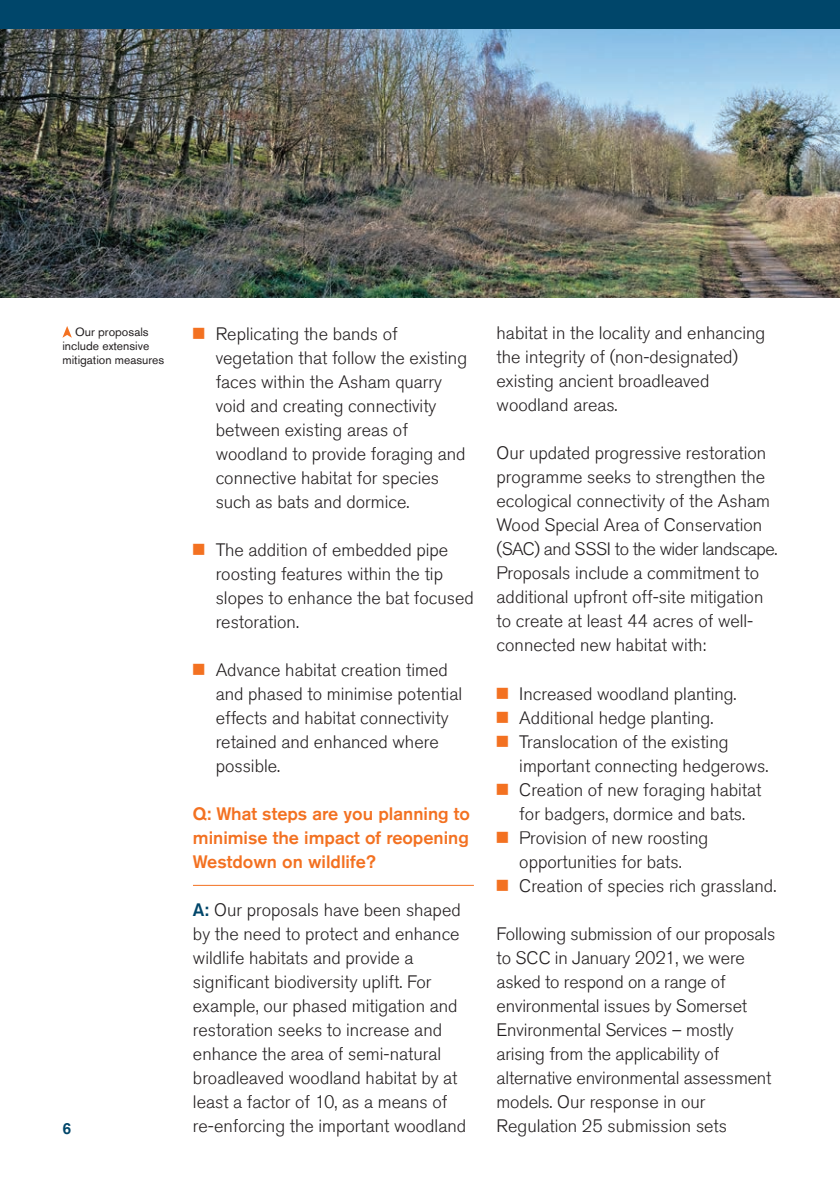
<style>
.page{position:relative;width:840px;height:1191px;background:#fff}
.page>*{position:absolute;margin:0;border:0;box-sizing:border-box;transform-origin:0 0}
.t1{font:300 18px/24px "Akzidenz Grotesk Std";color:#231f20}
.t2{font:500 18px/24px "Akzidenz Grotesk Std";color:#f37121;text-align:justify}
.t3{font:500 16px "Akzidenz Grotesk Std";color:#00466a}
.t4{font:12px/14px "Akzidenz Grotesk Std";color:#231f20}
.s1{font-weight:500;color:#00466a}
</style>
<div class="page">
<img style="left:0;top:28px;width:839px;height:270px">
<hr style="left:193px;top:885px;width:280px;height:1px;background:#f37121">
<div style="left:0;top:0;width:839px;height:28px;background:#00466a"></div>
<svg style="left:62px;top:326px;width:10px;height:12px"></svg>
<p class="t1" style="left:496px;top:321px;width:270px">habitat in the locality and enhancing the integrity of (non-designated) existing ancient broadleaved woodland areas.</p>
<p class="t1" style="left:496px;top:441px;width:282px">Our updated progressive restoration programme seeks to strengthen the ecological connectivity of the Asham Wood Special Area of Conservation (SAC) and SSSI to the wider landscape.<br>Proposals include a commitment to additional upfront off-site mitigation to create at least 44 acres of well&shy;connected new habitat with:</p>
<p class="t1" style="left:496px;top:682px;width:241px"><sup>■</sup> Increased woodland planting.</p>
<p class="t1" style="left:496px;top:706px;width:218px"><sup>■</sup> Additional hedge planting.</p>
<p class="t1" style="left:519px;top:730px;width:250px;text-indent:-23px"><sup>■</sup> Translocation of the existing important connecting hedgerows.</p>
<p class="t1" style="left:496px;top:778px;width:266px;text-align:center"><sup>■</sup> Creation of new foraging habitat for badgers, dormice and bats.</p>
<p class="t1" style="left:496px;top:826px;width:213px;text-align:center"><sup>■</sup> Provision of new roosting opportunities for bats.</p>
<p class="t1" style="left:496px;top:874px;width:281px"><sup>■</sup> Creation of species rich grassland.</p>
<p class="t1" style="left:496px;top:922px;width:280px">Following submission of our proposals to SCC in January 2021, we were asked to respond on a range of environmental issues by Somerset Environmental Services – mostly arising from the applicability of alternative environmental assessment models. Our response in our</p>
<p class="t1" style="left:215px;top:322px;width:253px;text-indent:-23px"><sup>■</sup> Replicating the bands of vegetation that follow the existing faces within the Asham quarry void and creating connectivity between existing areas of woodland to provide foraging and connective habitat for species such as bats and dormice.</p>
<p class="t1" style="left:215px;top:538px;width:259px;text-indent:-23px"><sup>■</sup> The addition of embedded pipe roosting features within the tip slopes to enhance the bat focused restoration.</p>
<p class="t1" style="left:215px;top:658px;width:248px;text-indent:-23px"><sup>■</sup> Advance habitat creation timed and phased to minimise potential effects and habitat connectivity retained and enhanced where possible.</p>
<p class="t2" style="left:193px;top:801px;width:278px">Q: What steps are you planning to minimise the impact of reopening Westdown on wildlife?</p>
<p class="t1" style="left:193px;top:898px;width:274px"><span class="s1">A:</span> Our proposals have been shaped by the need to protect and enhance wildlife habitats and provide a significant biodiversity uplift. For example, our phased mitigation and restoration seeks to increase and enhance the area of semi-natural broadleaved woodland habitat by at least a factor of 10, as a means of re-enforcing the important woodland</p>
<p class="t4" style="left:62px;top:325px;width:103px;text-indent:13px">Our proposals include extensive mitigation measures</p>
<p class="t3" style="left:62px;top:1118px;width:10px">6</p>
<p class="t1" style="left:496px;top:1113px;width:232px">Regulation 25 submission sets</p>
</div>
